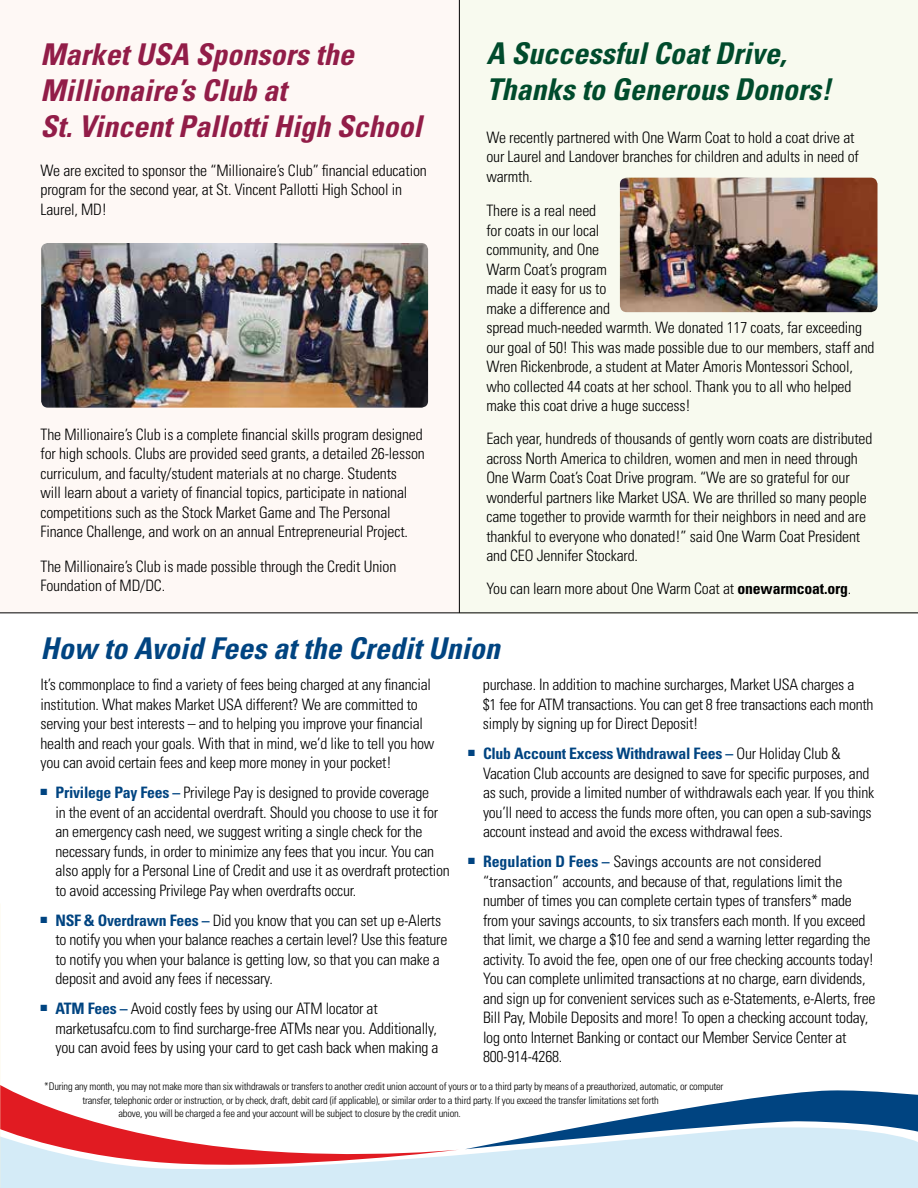
<style>
.page{position:relative;width:918px;height:1188px;background:#fff}
.page>*{position:absolute;margin:0;border:0;box-sizing:border-box;transform-origin:0 0}
.t1{font:italic 700 condensed 30px/36px "Univers";color:#921d48}
.t2{font:italic 700 condensed 30px/36px "Univers";color:#004b2c}
.t3{font:italic 700 condensed 30px "Univers";color:#004481}
.t4{font:300 condensed 15.75px/19.5px "Univers";letter-spacing:-.015em;color:#000}
.t5{font:300 condensed 10.5px "Univers";letter-spacing:-.02em;color:#000}
.s1{font-weight:700}
.s2{font-weight:700;color:#004481}
</style>
<div class="page">
<div style="left:0;top:0;width:459px;height:612px;background:#fef8f5"></div>
<div style="left:459px;top:0;width:459px;height:613px;background:#f8faef"></div>
<svg style="left:591px;top:1090px;width:327px;height:35px"></svg>
<svg style="left:0;top:1084px;width:106px;height:41px"></svg>
<svg style="left:0;top:1125px;width:918px;height:63px;fill:#d4ebf7"></svg>
<hr style="left:0;top:612px;width:918px;height:1px;background:#000">
<hr style="left:459px;top:0;width:1px;height:613px;background:#000">
<img style="left:41px;top:243px;width:387px;height:165px">
<img style="left:620px;top:178px;width:258px;height:134px">
<h1 class="t1" style="left:40px;top:36px;width:383px">Market USA Sponsors the<br>Millionaire’s Club at<br>St. Vincent Pallotti High School</h1>
<p class="t4" style="left:40px;top:160px;width:388px">We are excited to sponsor the “Millionaire’s Club” financial education program for the second year, at St. Vincent Pallotti High School in<br>Laurel, MD!</p>
<p class="t4" style="left:40px;top:424px;width:386px">The Millionaire’s Club is a complete financial skills program designed for high schools. Clubs are provided seed grants, a detailed 26-lesson curriculum, and faculty/student materials at no charge. Students<br>will learn about a variety of financial topics, participate in national competitions such as the Stock Market Game and The Personal Finance Challenge, and work on an annual Entrepreneurial Project.</p>
<p class="t4" style="left:40px;top:556px;width:357px">The Millionaire’s Club is made possible through the Credit Union<br>Foundation of MD/DC.</p>
<h1 class="t2" style="left:486px;top:36px;width:346px">A Successful Coat Drive,<br>Thanks to Generous Donors!</h1>
<p class="t4" style="left:486px;top:127px;width:374px">We recently partnered with One Warm Coat to hold a coat drive at our Laurel and Landover branches for children and adults in need of warmth.</p>
<p class="t4" style="left:486px;top:201px;width:390px">There is a real need<br>for coats in our local<br>community, and One<br>Warm Coat’s program<br>made it easy for us to<br>make a difference and<br>spread much-needed warmth. We donated 117 coats, far exceeding our goal of 50! This was made possible due to our members, staff and Wren Rickenbrode, a student at Mater Amoris Montessori School, who collected 44 coats at her school. Thank you to all who helped make this coat drive a huge success!</p>
<p class="t4" style="left:486px;top:429px;width:388px">Each year, hundreds of thousands of gently worn coats are distributed across North America to children, women and men in need through One Warm Coat’s Coat Drive program. “We are so grateful for our wonderful partners like Market USA. We are thrilled so many people came together to provide warmth for their neighbors in need and are thankful to everyone who donated!” said One Warm Coat President and CEO Jennifer Stockard.</p>
<p class="t4" style="left:486px;top:579px;width:367px">You can learn more about One Warm Coat at <span class="s1">onewarmcoat.org</span>.</p>
<h1 class="t3" style="left:40px;top:630px;width:461px">How to Avoid Fees at the Credit Union</h1>
<p class="t4" style="left:40px;top:675px;width:395px">It’s commonplace to find a variety of fees being charged at any financial institution. What makes Market USA different? We are committed to serving your best interests – and to helping you improve your financial health and reach your goals. With that in mind, we’d like to tell you how you can avoid certain fees and keep more money in your pocket!</p>
<p class="t4" style="left:56px;top:783px;width:396px;text-indent:-15px"><sup>■</sup> <span class="s2">Privilege Pay Fees –</span> Privilege Pay is designed to provide coverage<br>in the event of an accidental overdraft. Should you choose to use it for an emergency cash need, we suggest writing a single check for the necessary funds, in order to minimize any fees that you incur. You can also apply for a Personal Line of Credit and use it as overdraft protection to avoid accessing Privilege Pay when overdrafts occur.</p>
<p class="t4" style="left:56px;top:911px;width:393px;text-indent:-15px"><sup>■</sup> <span class="s2">NSF &amp; Overdrawn Fees –</span> Did you know that you can set up e-Alerts to notify you when your balance reaches a certain level? Use this feature to notify you when your balance is getting low, so that you can make a deposit and avoid any fees if necessary.</p>
<p class="t4" style="left:56px;top:999px;width:384px;text-indent:-15px"><sup>■</sup> <span class="s2">ATM Fees –</span> Avoid costly fees by using our ATM locator at marketusafcu.com to find surcharge-free ATMs near you. Additionally, you can avoid fees by using your card to get cash back when making a</p>
<p class="t4" style="left:483px;top:675px;width:392px">purchase. In addition to machine surcharges, Market USA charges a<br>$1 fee for ATM transactions. You can get 8 free transactions each month simply by signing up for Direct Deposit!</p>
<p class="t4" style="left:483px;top:744px;width:393px;text-indent:-15px"><sup>■</sup> <span class="s2">Club Account Excess Withdrawal Fees –</span> Our Holiday Club &amp; Vacation Club accounts are designed to save for specific purposes, and as such, provide a limited number of withdrawals each year. If you think you’ll need to access the funds more often, you can open a sub-savings account instead and avoid the excess withdrawal fees.</p>
<p class="t4" style="left:483px;top:852px;width:394px;text-indent:-15px"><sup>■</sup> <span class="s2">Regulation D Fees –</span> Savings accounts are not considered “transaction” accounts, and because of that, regulations limit the number of times you can complete certain types of transfers* made from your savings accounts, to six transfers each month. If you exceed that limit, we charge a $10 fee and send a warning letter regarding the activity. To avoid the fee, open one of our free checking accounts today!<br>You can complete unlimited transactions at no charge, earn dividends, and sign up for convenient services such as e-Statements, e-Alerts, free Bill Pay, Mobile Deposits and more! To open a checking account today, log onto Internet Banking or contact our Member Service Center at 800-914-4268.</p>
<p class="t5" style="left:44px;top:1080px;width:681px">*During any month, you may not make more than six withdrawals or transfers to another credit union account of yours or to a third party by means of a preauthorized, automatic, or computer</p>
<p class="t5" style="left:82px;top:1094px;width:578px">transfer, telephonic order or instruction, or by check, draft, debit card (if applicable), or similar order to a third party. If you exceed the transfer limitations set forth</p>
<p class="t5" style="left:119px;top:1107px;width:344px">above, you will be charged a fee and your account will be subject to closure by the credit union.</p>
</div>
